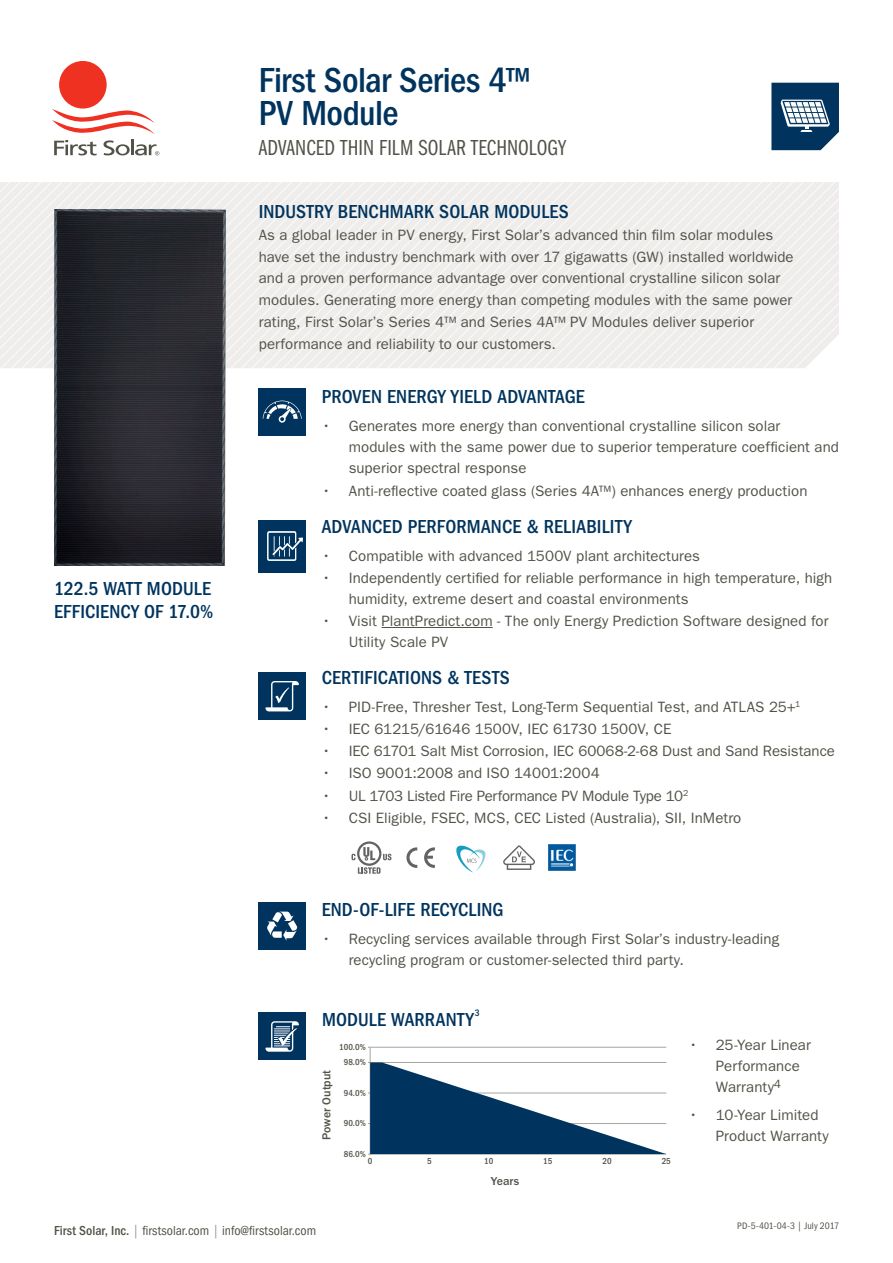
<style>
.page{position:relative;width:893px;height:1263px;background:#fff}
.page>*{position:absolute;margin:0;border:0;box-sizing:border-box;transform-origin:0 0}
.t1{font:500 condensed 36px/33px "ITC Franklin Gothic Std";letter-spacing:-.015em;color:#00345e}
.t2{font:22.5px "ITC Franklin Gothic Std Bk Cp";letter-spacing:.005em;color:#535249}
.Heading{font:500 condensed 19.5px/22.5px "ITC Franklin Gothic Std";letter-spacing:.005em;color:#00345e}
.Body_Copy{font:15px/21px "ITC Franklin Gothic Std";letter-spacing:.005em;color:#535249}
.Body_Copy-2{font:15px "ITC Franklin Gothic Std";letter-spacing:-.015em;color:#535249}
.t3{font:condensed 13.5px "ITC Franklin Gothic Std";letter-spacing:.005em;color:#535249}
.t4{font:500 12px "ITC Franklin Gothic Std";color:#535249}
.t5{font:condensed 9.75px "ITC Franklin Gothic Std";letter-spacing:.005em;color:#535249}
.Heading-2{font:500 condensed 9.6px "ITC Franklin Gothic Std";color:#00345e}
.t6{font:500 condensed 9px "ITC Franklin Gothic Std";color:#535249}
.s1{font-weight:500}
.s2{color:#a19689}
</style>
<div class="page">
<div style="left:59px;top:61px;width:48px;height:48px;background:#ef3122;border-radius:50%"></div>
<svg style="left:52px;top:109px;width:103px;height:25px"></svg>
<svg style="left:54px;top:140px;width:43px;height:15px"></svg>
<svg style="left:104px;top:140px;width:55px;height:15px"></svg>
<svg style="left:771px;top:83px;width:68px;height:67px;background:#396182"></svg>
<svg style="left:0;top:185px;width:839px;height:6px"></svg>
<svg style="left:0;top:191px;width:839px;height:6px"></svg>
<svg style="left:0;top:197px;width:839px;height:6px"></svg>
<svg style="left:0;top:203px;width:839px;height:6px"></svg>
<svg style="left:0;top:209px;width:839px;height:6px"></svg>
<svg style="left:0;top:215px;width:839px;height:6px"></svg>
<svg style="left:0;top:221px;width:839px;height:5px"></svg>
<svg style="left:0;top:226px;width:839px;height:6px"></svg>
<svg style="left:0;top:232px;width:839px;height:6px"></svg>
<svg style="left:0;top:238px;width:839px;height:6px"></svg>
<svg style="left:0;top:244px;width:839px;height:124px"></svg>
<svg style="left:1px;top:250px;width:838px;height:118px"></svg>
<svg style="left:5px;top:256px;width:834px;height:112px"></svg>
<svg style="left:10px;top:262px;width:829px;height:106px"></svg>
<svg style="left:15px;top:268px;width:824px;height:100px"></svg>
<svg style="left:19px;top:273px;width:820px;height:95px"></svg>
<svg style="left:24px;top:279px;width:815px;height:89px"></svg>
<svg style="left:28px;top:285px;width:811px;height:83px"></svg>
<svg style="left:33px;top:291px;width:806px;height:77px"></svg>
<svg style="left:37px;top:297px;width:802px;height:71px"></svg>
<svg style="left:42px;top:303px;width:797px;height:65px"></svg>
<svg style="left:46px;top:309px;width:793px;height:59px"></svg>
<svg style="left:51px;top:315px;width:788px;height:54px"></svg>
<img style="left:54px;top:209px;width:171px;height:357px">
<svg style="left:358px;top:867px;width:22px;height:7px"></svg>
<svg style="left:383px;top:854px;width:8px;height:6px"></svg>
<svg style="left:357px;top:841px;width:24px;height:25px"></svg>
<svg style="left:359px;top:844px;width:20px;height:19px"></svg>
<svg style="left:363px;top:847px;width:12px;height:13px"></svg>
<svg style="left:351px;top:854px;width:4px;height:6px"></svg>
<svg style="left:503px;top:845px;width:32px;height:25px"></svg>
<svg style="left:406px;top:847px;width:11px;height:21px"></svg>
<svg style="left:424px;top:847px;width:11px;height:21px"></svg>
<img style="left:549px;top:844px;width:26px;height:27px">
<svg style="left:456px;top:845px;width:29px;height:27px"></svg>
<div style="left:259px;top:673px;width:47px;height:47px;background:#00345e"></div>
<svg style="left:265px;top:681px;width:34px;height:30px"></svg>
<hr style="left:382px;top:627px;width:111px;height:1px;background:#535249">
<div style="left:259px;top:520px;width:47px;height:52px;background:#00345e"></div>
<svg style="left:267px;top:531px;width:36px;height:30px"></svg>
<div style="left:259px;top:388px;width:47px;height:47px;background:#00345e"></div>
<svg style="left:263px;top:401px;width:39px;height:22px"></svg>
<div style="left:259px;top:902px;width:47px;height:48px;background:#00345e"></div>
<div style="left:259px;top:1013px;width:47px;height:47px;background:#00345e"></div>
<svg style="left:265px;top:1021px;width:34px;height:31px"></svg>
<hr style="left:368px;top:1123px;width:298px;height:1px;background:#a6a69f">
<hr style="left:368px;top:1093px;width:298px;height:1px;background:#a6a69f">
<hr style="left:368px;top:1062px;width:298px;height:1px;background:#a6a69f">
<hr style="left:368px;top:1154px;width:298px;height:1px;background:#a6a69f">
<hr style="left:370px;top:1047px;width:1px;height:108px;background:#a6a69f">
<hr style="left:368px;top:1047px;width:298px;height:1px;background:#a6a69f">
<svg style="left:370px;top:1062px;width:296px;height:92px"></svg>
<svg style="left:267px;top:911px;width:30px;height:29px"></svg>
<p class="t1" style="left:259px;top:64px;width:274px">First Solar Series 4™<br>PV Module</p>
<p class="t2" style="left:259px;top:135px;width:309px">ADVANCED THIN FILM SOLAR TECHNOLOGY</p>
<p class="Heading" style="left:259px;top:201px;width:312px">INDUSTRY BENCHMARK SOLAR MODULES</p>
<p class="Body_Copy" style="left:259px;top:224px;width:536px;line-height:21.8px">As a global leader in PV energy, First Solar’s advanced thin film solar modules have set the industry benchmark with over 17 gigawatts (GW) installed worldwide and a proven performance advantage over conventional crystalline silicon solar modules. Generating more energy than competing modules with the same power rating, First Solar’s Series 4™ and Series 4A™ PV Modules deliver superior performance and reliability to our customers.</p>
<p class="Heading" style="left:54px;top:578px;width:161px">122.5 WATT MODULE<br>EFFICIENCY OF 17.0%</p>
<p class="Heading" style="left:322px;top:385px;width:265px">PROVEN ENERGY YIELD ADVANTAGE</p>
<p class="Body_Copy" style="left:349px;top:415px;width:492px;text-indent:-27px">• Generates more energy than conventional crystalline silicon solar modules with the same power due to superior temperature coefficient and superior spectral response</p>
<p class="Body_Copy" style="left:322px;top:480px;width:487px">• Anti-reflective coated glass (Series 4A™) enhances energy production</p>
<p class="Heading" style="left:322px;top:515px;width:311px">ADVANCED PERFORMANCE &amp; RELIABILITY</p>
<p class="Body_Copy" style="left:322px;top:545px;width:380px">• Compatible with advanced 1500V plant architectures</p>
<p class="Body_Copy" style="left:349px;top:567px;width:485px;text-indent:-27px">• Independently certified for reliable performance in high temperature, high humidity, extreme desert and coastal environments</p>
<p class="Body_Copy" style="left:349px;top:610px;width:481px;text-indent:-27px">• Visit PlantPredict.com - The only Energy Prediction Software designed for<br>Utility Scale PV</p>
<p class="Heading" style="left:322px;top:667px;width:189px">CERTIFICATIONS &amp; TESTS</p>
<p class="Body_Copy" style="left:322px;top:697px;width:480px">• PID-Free, Thresher Test, Long-Term Sequential Test, and ATLAS 25+<sup>1</sup></p>
<p class="Body_Copy" style="left:322px;top:719px;width:351px">• IEC 61215/61646 1500V, IEC 61730 1500V, CE</p>
<p class="Body_Copy" style="left:322px;top:741px;width:515px">• IEC 61701 Salt Mist Corrosion, IEC 60068-2-68 Dust and Sand Resistance</p>
<p class="Body_Copy" style="left:322px;top:763px;width:279px">• ISO 9001:2008 and ISO 14001:2004</p>
<p class="Body_Copy-2" style="left:322px;top:787px;width:368px">• UL 1703 Listed Fire Performance PV Module Type 10<sup>2</sup></p>
<p class="Body_Copy" style="left:322px;top:807px;width:421px">• CSI Eligible, FSEC, MCS, CEC Listed (Australia), SII, InMetro</p>
<p class="Heading" style="left:322px;top:898px;width:183px">END-OF-LIFE RECYCLING</p>
<p class="Body_Copy" style="left:349px;top:928px;width:432px;text-indent:-27px">• Recycling services available through First Solar’s industry-leading recycling program or customer-selected third party.</p>
<p class="Heading" style="left:322px;top:1009px;width:153px">MODULE WARRANTY</p>
<p class="Heading-2" style="left:475px;top:1007px;width:6px">3</p>
<p class="t6" style="left:339px;top:1042px;width:28px">100.0%</p>
<p class="t4" style="left:320px;top:1140px;width:72px;rotate:-90deg">Power Output</p>
<p class="t6" style="left:344px;top:1057px;width:24px">98.0%</p>
<p class="t6" style="left:344px;top:1087px;width:24px">94.0%</p>
<p class="t6" style="left:344px;top:1118px;width:24px">90.0%</p>
<p class="t6" style="left:344px;top:1148px;width:24px">86.0%</p>
<p class="t6" style="left:368px;top:1156px;width:6px">0</p>
<p class="t6" style="left:427px;top:1156px;width:6px">5</p>
<p class="t6" style="left:484px;top:1156px;width:11px">10</p>
<p class="t6" style="left:543px;top:1156px;width:11px">15</p>
<p class="t6" style="left:602px;top:1156px;width:11px">20</p>
<p class="t6" style="left:662px;top:1156px;width:11px">25</p>
<p class="t4" style="left:491px;top:1174px;width:30px">Years</p>
<p class="Body_Copy" style="left:716px;top:1035px;width:97px;text-indent:-27px">• 25-Year Linear<br>Performance<br>Warranty<sup>4</sup></p>
<p class="Body_Copy" style="left:716px;top:1105px;width:114px;text-indent:-27px">• 10-Year Limited<br>Product Warranty</p>
<p class="t3" style="left:54px;top:1223px;width:264px"><span class="s1">First Solar, Inc.</span> <span class="s2">|</span> firstsolar.com <span class="s2">|</span> info@firstsolar.com</p>
<p class="t5" style="left:737px;top:1220px;width:103px">PD-5-401-04-3 | July 2017</p>
</div>
